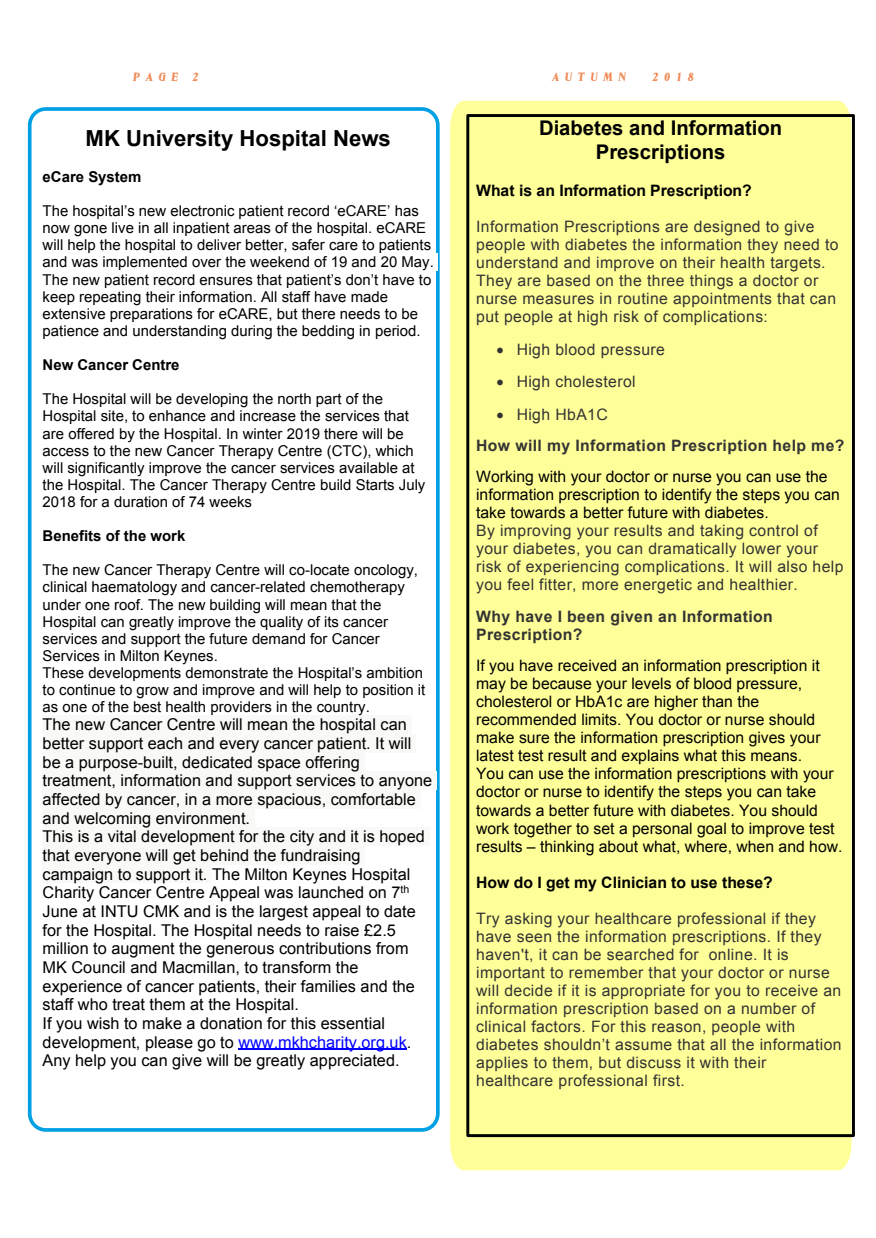
<style>
.page{position:relative;width:876px;height:1238px;background:#fff}
.page>*{position:absolute;margin:0;border:0;box-sizing:border-box;transform-origin:0 0}
.t1{font:700 22.05px "Arial";color:#000}
.t2{font:700 20.25px/23.2px "Arial";color:#000;text-align:center}
.t3{font:16.2px/18.6px "Arial";color:#000}
.t4{font:15.75px/18px "Arial";letter-spacing:.025em;color:#333}
.t5{font:15.75px/18px "Arial";color:#000}
.t6{font:700 15.75px/30.9px "Arial";letter-spacing:.025em;color:#333}
.t7{font:700 15.75px "Arial";color:#000}
.t8{font:14.85px/17.1px "Arial";color:#000}
.t9{font:700 14.85px "Arial";color:#000}
.t10{font:italic 11.7px "Blue Ridge Heavy SF Bold";color:#f18853}
.s1{color:#00f}
.s2{font-size:15.15px}
.s3{font-weight:400}
</style>
<div class="page">
<div style="left:450px;top:101px;width:401px;height:1069px;background:#ff9"></div>
<div style="left:28px;top:107px;width:411px;height:1024px;background:#fff;border:4px solid #00a0e4;border-radius:16px"></div>
<hr style="left:431px;top:236px;width:4px;height:17px;background:#fff">
<div style="left:433px;top:253px;width:5px;height:18px;background:#fff"></div>
<hr style="left:431px;top:271px;width:4px;height:17px;background:#fff">
<div style="left:43px;top:715px;width:363px;height:19px;background:#f9f9f7"></div>
<div style="left:406px;top:715px;width:5px;height:19px;background:#f9f9f7"></div>
<div style="left:43px;top:734px;width:368px;height:18px;background:#f9f9f7"></div>
<div style="left:411px;top:734px;width:5px;height:18px;background:#f9f9f7"></div>
<div style="left:43px;top:752px;width:317px;height:19px;background:#f9f9f7"></div>
<hr style="left:360px;top:752px;width:4px;height:19px;background:#f9f9f7">
<div style="left:43px;top:771px;width:389px;height:19px;background:#f9f9f7"></div>
<hr style="left:432px;top:771px;width:4px;height:19px;background:#f9f9f7">
<div style="left:43px;top:790px;width:373px;height:18px;background:#f9f9f7"></div>
<hr style="left:416px;top:790px;width:4px;height:18px;background:#f9f9f7">
<div style="left:43px;top:808px;width:207px;height:19px;background:#f9f9f7"></div>
<hr style="left:250px;top:808px;width:4px;height:19px;background:#f9f9f7">
<div style="left:43px;top:827px;width:381px;height:19px;background:#f9f9f7"></div>
<div style="left:424px;top:827px;width:5px;height:19px;background:#f9f9f7"></div>
<div style="left:43px;top:846px;width:317px;height:18px;background:#f9f9f7"></div>
<div style="left:360px;top:846px;width:5px;height:18px;background:#f9f9f7"></div>
<div style="left:43px;top:864px;width:169px;height:19px;background:#f9f9f7"></div>
<hr style="left:238px;top:1048px;width:168px;height:2px;background:#00f">
<div style="left:466px;top:114px;width:388px;height:1023px;border:3px solid #000"></div>
<p class="t10" style="left:133px;top:73px;width:67px">P A G E 2</p>
<p class="t10" style="left:551px;top:73px;width:75px">A U T U M N</p>
<p class="t10" style="left:651px;top:73px;width:43px">2 0 1 8</p>
<h1 class="t1" style="left:86px;top:130px;width:306px">MK University Hospital News</h1>
<p class="t9" style="left:43px;top:171px;width:100px">eCare System</p>
<p class="t8" style="left:43px;top:204px;width:392px">The hospital’s new electronic patient record ‘eCARE’ has now gone live in all inpatient areas of the hospital. eCARE will help the hospital to deliver better, safer care to patients and was implemented over the weekend of 19 and 20 May.<br>The new patient record ensures that patient’s don’t have to keep repeating their information. All staff have made extensive preparations for eCARE, but there needs to be patience and understanding during the bedding in period.</p>
<p class="t9" style="left:43px;top:359px;width:138px">New Cancer Centre</p>
<p class="t8" style="left:43px;top:392px;width:384px">The Hospital will be developing the north part of the Hospital site, to enhance and increase the services that are offered by the Hospital. In winter 2019 there will be access to the new Cancer Therapy Centre (CTC), which will significantly improve the cancer services available at the Hospital. The Cancer Therapy Centre build Starts July 2018 for a duration of 74 weeks</p>
<p class="t9" style="left:43px;top:530px;width:144px">Benefits of the work</p>
<p class="t8" style="left:43px;top:563px;width:384px">The new Cancer Therapy Centre will co-locate oncology, clinical haematology and cancer-related chemotherapy under one roof. The new building will mean that the Hospital can greatly improve the quality of its cancer services and support the future demand for Cancer Services in Milton Keynes.<br>These developments demonstrate the Hospital’s ambition to continue to grow and improve and will help to position it as one of the best health providers in the country.</p>
<p class="t3" style="left:43px;top:717px;width:391px">The new Cancer Centre will mean the hospital can better support each and every cancer patient. It will be a purpose-built, dedicated space offering treatment, information and support services to anyone affected by cancer, in a more spacious, comfortable and welcoming environment.<br>This is a vital development for the city and it is hoped that everyone will get behind the fundraising campaign to support it. The Milton Keynes Hospital Charity Cancer Centre Appeal was launched on 7<sup>th </sup>June at INTU CMK and is the largest appeal to date for the Hospital. The Hospital needs to raise £2.5 million to augment the generous contributions from MK Council and Macmillan, to transform the experience of cancer patients, their families and the staff who treat them at the Hospital.<br>If you wish to make a donation for this essential development, please go to <span class="s1">www.mkhcharity.org.uk</span>.<br>Any help you can give will be greatly appreciated.</p>
<h2 class="t2" style="left:538px;top:118px;width:244px">Diabetes and Information<br>Prescriptions</h2>
<p class="t7" style="left:476px;top:184px;width:277px">What is an Information Prescription?</p>
<p class="t4" style="left:476px;top:219px;width:364px">Information Prescriptions are designed to give people with diabetes the information they need to understand and improve on their health targets.<br>They are based on the three things a doctor or nurse measures in routine appointments that can put people at high risk of complications<span class="s2">:</span></p>
<p class="t4" style="left:496px;top:342px;width:170px">• High blood pressure</p>
<p class="t4" style="left:496px;top:374px;width:141px">• High cholesterol</p>
<p class="t6" style="left:476px;top:400px;width:369px;text-indent:20px">• <span class="s3">High HbA1C<br></span>How will my Information Prescription help me?</p>
<p class="t5" style="left:476px;top:469px;width:365px">Working with your doctor or nurse you can use the information prescription to identify the steps you can take towards a better future with diabetes.</p>
<p class="t4" style="left:476px;top:523px;width:369px">By improving your results and taking control of your diabetes, you can dramatically lower your risk of experiencing complications. It will also help you feel fitter, more energetic and healthier.</p>
<p class="t6" style="left:476px;top:608px;width:298px;line-height:18px">Why have I been given an Information<br>Prescription?</p>
<p class="t5" style="left:476px;top:658px;width:368px">If you have received an information prescription it may be because your levels of blood pressure, cholesterol or HbA1c are higher than the recommended limits. You doctor or nurse should make sure the information prescription gives your latest test result and explains what this means.<br>You can use the information prescriptions with your doctor or nurse to identify the steps you can take towards a better future with diabetes. You should work together to set a personal goal to improve test results – thinking about what, where, when and how.</p>
<p class="t7" style="left:476px;top:876px;width:298px">How do I get my Clinician to use these?</p>
<p class="t4" style="left:476px;top:910px;width:367px">Try asking your healthcare professional if they have seen the information prescriptions. If they haven't, it can be searched for online. It is important to remember that your doctor or nurse will decide if it is appropriate for you to receive an information prescription based on a number of clinical factors. For this reason, people with diabetes shouldn’t assume that all the information applies to them, but discuss it with their healthcare professional first.</p>
</div>
